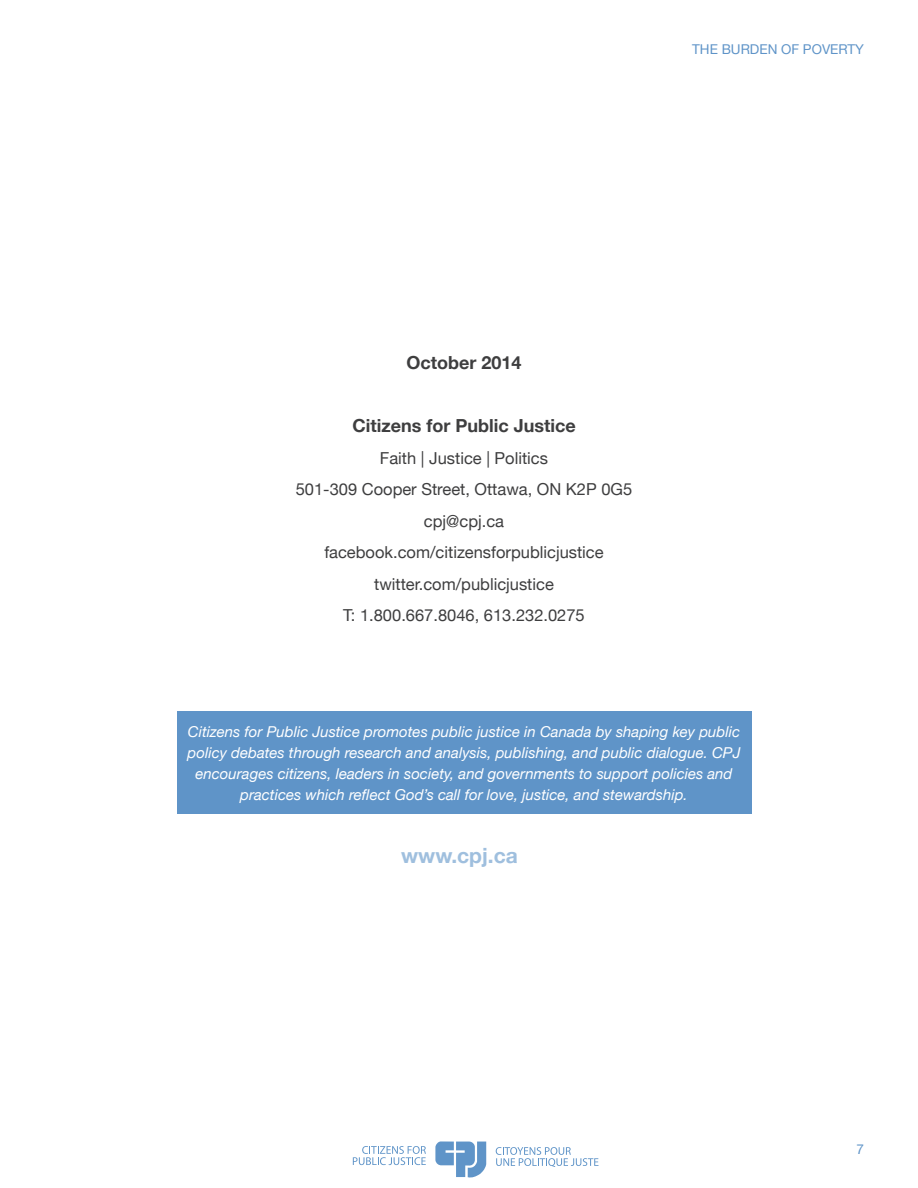
<style>
.page{position:relative;width:918px;height:1188px;background:#fff}
.page>*{position:absolute;margin:0;border:0;box-sizing:border-box;transform-origin:0 0}
.heading_2{font:700 21px "Helvetica Neue";color:#9fbfde}
.main_text{font:700 18px "Helvetica Neue";color:#3e3e3f}
.main_text-2{font:16.5px "Helvetica Neue";color:#3e3e3f}
.main_text-3{font:italic 15px/21px "Helvetica Neue";color:#fff;text-align:center}
.t1{font:13.5px "Helvetica Neue";color:#5f94c8}
</style>
<div class="page">
<svg style="left:435px;top:1141px;width:51px;height:37px"></svg>
<svg style="left:353px;top:1146px;width:73px;height:19px"></svg>
<svg style="left:496px;top:1147px;width:102px;height:20px"></svg>
<div style="left:177px;top:711px;width:574px;height:103px;background:#5f94c8"></div>
<p class="t1" style="left:692px;top:39px;width:173px">THE BURDEN OF POVERTY</p>
<p class="main_text" style="left:407px;top:348px;width:117px">October 2014</p>
<p class="main_text" style="left:352px;top:411px;width:225px">Citizens for Public Justice</p>
<p class="main_text-2" style="left:380px;top:446px;width:170px">Faith | Justice | Politics</p>
<p class="main_text-2" style="left:296px;top:477px;width:338px">501-309 Cooper Street, Ottawa, ON K2P 0G5</p>
<p class="main_text-2" style="left:424px;top:509px;width:82px">cpj@cpj.ca</p>
<p class="main_text-2" style="left:324px;top:540px;width:281px">facebook.com/citizensforpublicjustice</p>
<p class="main_text-2" style="left:374px;top:572px;width:181px">twitter.com/publicjustice</p>
<p class="main_text-2" style="left:343px;top:603px;width:243px">T: 1.800.667.8046, 613.232.0275</p>
<p class="main_text-3" style="left:188px;top:722px;width:554px">Citizens for Public Justice promotes public justice in Canada by shaping key public policy debates through research and analysis, publishing, and public dialogue. CPJ encourages citizens, leaders in society, and governments to support policies and practices which reflect God’s call for love, justice, and stewardship.</p>
<p class="heading_2" style="left:401px;top:839px;width:118px">www.cpj.ca</p>
<p class="t1" style="left:856px;top:1140px;width:9px">7</p>
</div>
